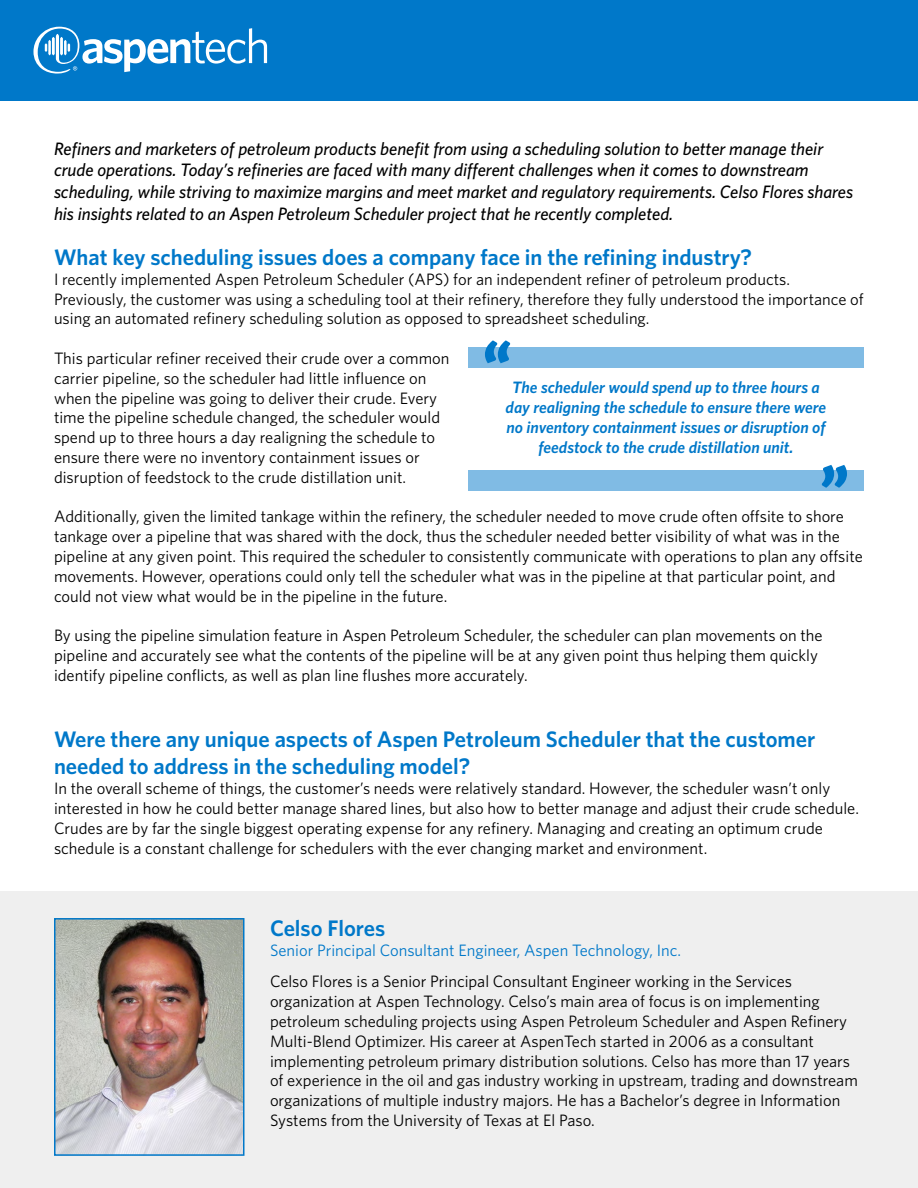
<style>
.page{position:relative;width:918px;height:1188px;background:#fff}
.page>*{position:absolute;margin:0;border:0;box-sizing:border-box;transform-origin:0 0}
.t1{font:900 72px "Lato";color:#0078c9}
.t2{font:600 22.5px/27px "Whitney";color:#0078c9}
.t3{font:italic 500 18px/21.6px "Whitney";color:#000}
.t4{font:16.5px/19.8px "Whitney";color:#000}
.t5{font:italic 600 16.5px/19.8px "Whitney";color:#0078c9;text-align:center}
.t6{font:16.5px "Whitney";color:#0078c9}
</style>
<div class="page">
<div style="left:0;top:0;width:918px;height:100px;background:#0078c9"></div>
<svg style="left:33px;top:27px;width:234px;height:47px"></svg>
<div style="left:0;top:891px;width:918px;height:297px;background:#efefef"></div>
<img style="left:57px;top:921px;width:184px;height:232px">
<div style="left:54px;top:918px;width:190px;height:238px;border:2px solid #0078c9"></div>
<div style="left:468px;top:348px;width:396px;height:20px;background:#80bbe4"></div>
<div style="left:468px;top:471px;width:396px;height:20px;background:#80bbe4"></div>
<p class="t3" style="left:54px;top:137px;width:801px">Refiners and marketers of petroleum products benefit from using a scheduling solution to better manage their crude operations. Today’s refineries are faced with many different challenges when it comes to downstream scheduling, while striving to maximize margins and meet market and regulatory requirements. Celso Flores shares his insights related to an Aspen Petroleum Scheduler project that he recently completed.</p>
<h2 class="t2" style="left:54px;top:243px;width:700px">What key scheduling issues does a company face in the refining industry?</h2>
<p class="t4" style="left:54px;top:269px;width:811px">I recently implemented Aspen Petroleum Scheduler (APS) for an independent refiner of petroleum products.<br>Previously, the customer was using a scheduling tool at their refinery, therefore they fully understood the importance of using an automated refinery scheduling solution as opposed to spreadsheet scheduling.</p>
<p class="t4" style="left:54px;top:348px;width:397px">This particular refiner received their crude over a common carrier pipeline, so the scheduler had little influence on when the pipeline was going to deliver their crude. Every time the pipeline schedule changed, the scheduler would spend up to three hours a day realigning the schedule to ensure there were no inventory containment issues or disruption of feedstock to the crude distillation unit.</p>
<p class="t4" style="left:54px;top:506px;width:810px">Additionally, given the limited tankage within the refinery, the scheduler needed to move crude often offsite to shore tankage over a pipeline that was shared with the dock, thus the scheduler needed better visibility of what was in the pipeline at any given point. This required the scheduler to consistently communicate with operations to plan any offsite movements. However, operations could only tell the scheduler what was in the pipeline at that particular point, and could not view what would be in the pipeline in the future.</p>
<p class="t4" style="left:54px;top:625px;width:770px">By using the pipeline simulation feature in Aspen Petroleum Scheduler, the scheduler can plan movements on the pipeline and accurately see what the contents of the pipeline will be at any given point thus helping them quickly identify pipeline conflicts, as well as plan line flushes more accurately.</p>
<h1 class="t1" style="left:482px;top:329px;width:31px">“</h1>
<p class="t5" style="left:506px;top:377px;width:322px">The scheduler would spend up to three hours a day realigning the schedule to ensure there were no inventory containment issues or disruption of feedstock to the crude distillation unit.</p>
<h1 class="t1" style="left:819px;top:452px;width:31px">”</h1>
<h2 class="t2" style="left:54px;top:726px;width:763px">Were there any unique aspects of Aspen Petroleum Scheduler that the customer needed to address in the scheduling model?</h2>
<p class="t4" style="left:54px;top:778px;width:807px">In the overall scheme of things, the customer’s needs were relatively standard. However, the scheduler wasn’t only interested in how he could better manage shared lines, but also how to better manage and adjust their crude schedule.<br>Crudes are by far the single biggest operating expense for any refinery. Managing and creating an optimum crude schedule is a constant challenge for schedulers with the ever changing market and environment.</p>
<h2 class="t2" style="left:270px;top:914px;width:117px">Celso Flores</h2>
<p class="t6" style="left:270px;top:939px;width:413px">Senior Principal Consultant Engineer, Aspen Technology, Inc.</p>
<p class="t4" style="left:270px;top:971px;width:589px">Celso Flores is a Senior Principal Consultant Engineer working in the Services organization at Aspen Technology. Celso’s main area of focus is on implementing petroleum scheduling projects using Aspen Petroleum Scheduler and Aspen Refinery Multi-Blend Optimizer. His career at AspenTech started in 2006 as a consultant implementing petroleum primary distribution solutions. Celso has more than 17 years of experience in the oil and gas industry working in upstream, trading and downstream organizations of multiple industry majors. He has a Bachelor’s degree in Information Systems from the University of Texas at El Paso.</p>
</div>
